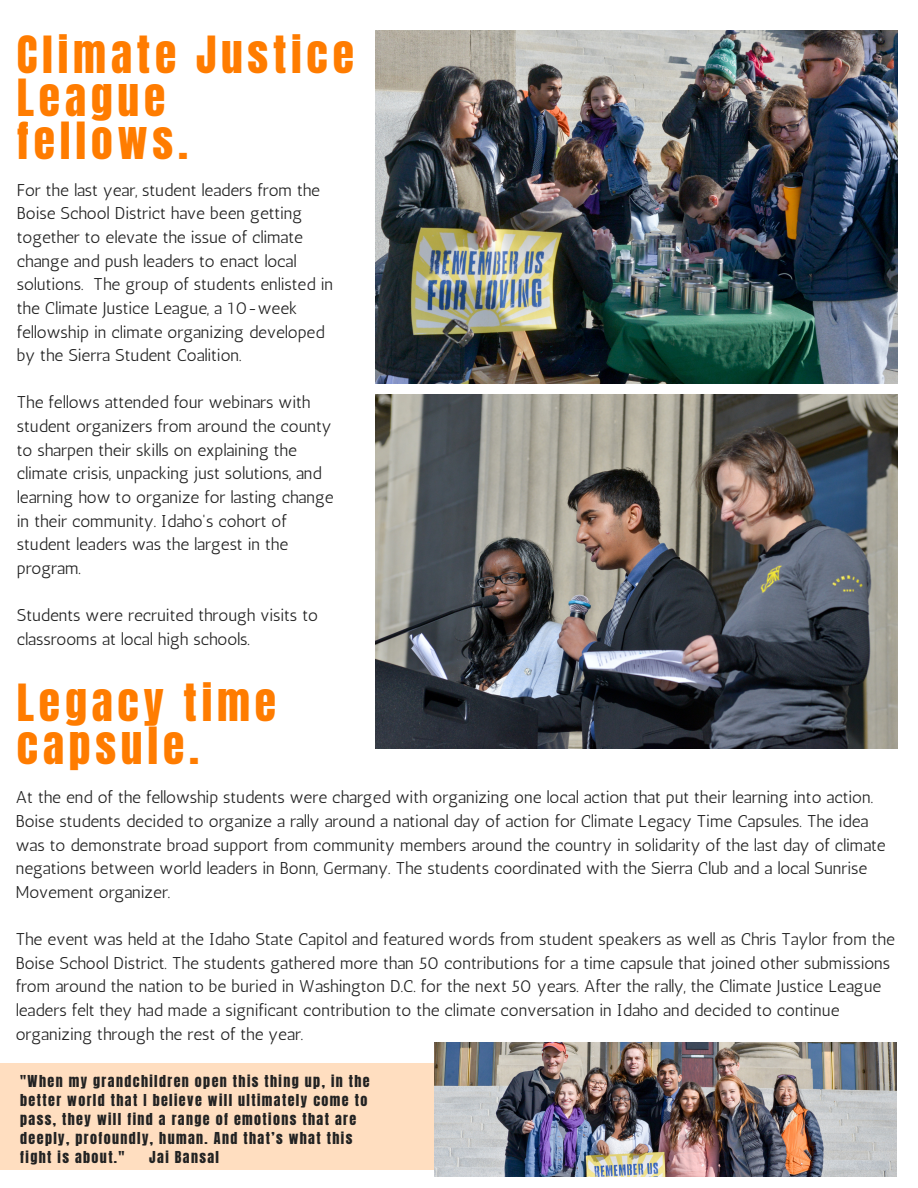
<style>
.page{position:relative;width:918px;height:1188px;background:#fff}
.page>*{position:absolute;margin:0;border:0;box-sizing:border-box;transform-origin:0 0}
.t1{font:43.65px/42.8px "Anton";letter-spacing:.11em;color:#ff7c00}
.t2{font:17.1px/23.7px "Antic";color:#222}
.t3{font:13.95px/19.2px "Anton";letter-spacing:.1em;color:#222}
</style>
<div class="page">
<img style="left:376px;top:30px;width:522px;height:354px">
<img style="left:376px;top:395px;width:522px;height:353px">
<div style="left:0;top:1063px;width:800px;height:107px;background:#ffdec0"></div>
<img style="left:434px;top:1043px;width:463px;height:134px">
<h1 class="t1" style="left:17px;top:34px;width:339px">Climate Justice<br>League<br>fellows.</h1>
<p class="t2" style="left:17px;top:178px;width:318px">For the last year, student leaders from the Boise School District have been getting together to elevate the issue of climate change and push leaders to enact local solutions. The group of students enlisted in the Climate Justice League, a 10-week fellowship in climate organizing developed by the Sierra Student Coalition.</p>
<p class="t2" style="left:17px;top:391px;width:318px">The fellows attended four webinars with student organizers from around the county to sharpen their skills on explaining the climate crisis, unpacking just solutions, and learning how to organize for lasting change in their community. Idaho's cohort of student leaders was the largest in the program.</p>
<p class="t2" style="left:17px;top:603px;width:303px">Students were recruited through visits to classrooms at local high schools.</p>
<h1 class="t1" style="left:17px;top:682px;width:261px">Legacy time capsule.</h1>
<p class="t2" style="left:16px;top:786px;width:872px">At the end of the fellowship students were charged with organizing one local action that put their learning into action.<br>Boise students decided to organize a rally around a national day of action for Climate Legacy Time Capsules. The idea was to demonstrate broad support from community members around the country in solidarity of the last day of climate negations between world leaders in Bonn, Germany. The students coordinated with the Sierra Club and a local Sunrise Movement organizer.</p>
<p class="t2" style="left:16px;top:927px;width:881px">The event was held at the Idaho State Capitol and featured words from student speakers as well as Chris Taylor from the Boise School District. The students gathered more than 50 contributions for a time capsule that joined other submissions from around the nation to be buried in Washington D.C. for the next 50 years. After the rally, the Climate Justice League leaders felt they had made a significant contribution to the climate conversation in Idaho and decided to continue organizing through the rest of the year.</p>
<p class="t3" style="left:20px;top:1072px;width:351px">"When my grandchildren open this thing up, in the better world that I believe will ultimately come to pass, they will find a range of emotions that are deeply, profoundly, human. And that’s what this fight is about."</p>
<p class="t3" style="left:149px;top:1148px;width:71px">Jai Bansal</p>
</div>
